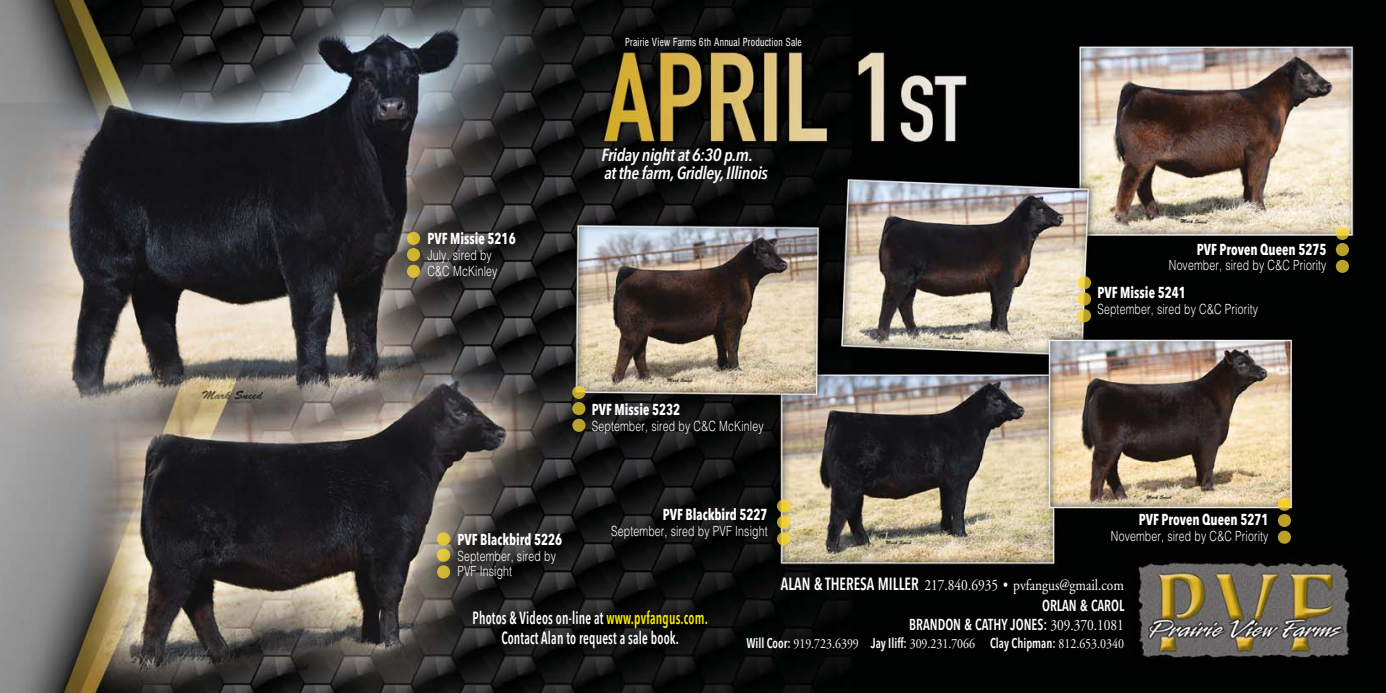
<style>
.page{position:relative;width:1386px;height:693px;background:#fff}
.page>*{position:absolute;margin:0;border:0;box-sizing:border-box;transform-origin:0 0}
.t1{font:600 17.5px/19.2px "Avenir Next Condensed";letter-spacing:.015em;color:#fff;text-align:center;scale:.73 1}
.t2{font:italic 600 17.5px/17.5px "Avenir Next Condensed";letter-spacing:-.025em;color:#fff}
.t3{font:700 15.75px "Avenir Next Condensed";color:#fff;scale:.85 1}
.t4{font:15.75px "Adobe Garamond";color:#fff;scale:.85 1}
.t5{font:600 15.75px/19.2px "Avenir Next Condensed";color:#fff;text-align:right;scale:.85 1}
.t6{font:300 14px/15.8px "Helvetica";letter-spacing:.015em;color:#fff;scale:.75 1}
.t7{font:14px "Adobe Garamond";color:#fff;scale:.85 1}
.t8{font:condensed 12.25px "Nimbus San D";letter-spacing:.025em;color:#fff;scale:.85 1}
.s1{font-family:"Avenir Next Condensed";font-weight:600;font-size:17.5px}
.s2{font-family:"Nimbus San D";font-stretch:condensed}
.s3{font-family:"Adobe Garamond";font-weight:400}
.s4{font-family:"Avenir Next Condensed";font-weight:600}
.s5{color:#fff200}
</style>
<div class="page">
<img style="left:0;top:0;width:1386px;height:693px">
<svg style="left:407px;top:232px;width:13px;height:46px"></svg>
<img style="left:423px;top:590px;width:336px;height:95px">
<img style="left:777px;top:532px;width:13px;height:14px">
<svg style="left:777px;top:516px;width:13px;height:13px"></svg>
<img style="left:777px;top:499px;width:13px;height:14px">
<svg style="left:437px;top:549px;width:13px;height:29px"></svg>
<img style="left:437px;top:532px;width:13px;height:14px">
<svg style="left:572px;top:386px;width:13px;height:46px"></svg>
<svg style="left:1078px;top:309px;width:13px;height:13px"></svg>
<img style="left:1078px;top:292px;width:13px;height:14px">
<svg style="left:1078px;top:276px;width:13px;height:13px"></svg>
<svg style="left:1336px;top:227px;width:13px;height:46px"></svg>
<svg style="left:1278px;top:498px;width:13px;height:46px"></svg>
<p class="t8" style="left:625px;top:38px;width:209px">Prairie View Farms 6th Annual Production Sale</p>
<p class="t3" style="left:427px;top:230px;width:105px">PVF Missie 5216</p>
<p class="t6" style="left:427px;top:249px;width:95px">July, sired by<br>C&amp;C McKinley</p>
<p class="t2" style="left:601px;top:148px;width:168px">Friday night at 6:30 p.m. at the farm, Gridley, Illinois</p>
<p class="t3" style="left:592px;top:400px;width:105px">PVF Missie 5232</p>
<p class="t6" style="left:592px;top:419px;width:230px">September, sired by C&amp;C McKinley</p>
<p class="t3" style="left:1197px;top:240px;width:154px">PVF Proven Queen 5275</p>
<p class="t6" style="left:1169px;top:259px;width:212px">November, sired by C&amp;C Priority</p>
<p class="t3" style="left:1098px;top:283px;width:105px">PVF Missie 5241</p>
<p class="t6" style="left:1098px;top:302px;width:216px">September, sired by C&amp;C Priority</p>
<p class="t3" style="left:663px;top:506px;width:125px">PVF Blackbird 5227</p>
<p class="t6" style="left:611px;top:525px;width:210px">September, sired by PVF Insight</p>
<p class="t3" style="left:1139px;top:511px;width:154px">PVF Proven Queen 5271</p>
<p class="t6" style="left:1111px;top:530px;width:212px">November, sired by C&amp;C Priority</p>
<p class="t3" style="left:457px;top:530px;width:125px">PVF Blackbird 5226</p>
<p class="t6" style="left:457px;top:549px;width:133px">September, sired by<br>PVF Insight</p>
<p class="t4" style="left:781px;top:579px;width:405px"><span class="s1">ALAN &amp; THERESA MILLER</span> 217.840.6935 <span class="s2">•</span> pvfangus@gmail.com</p>
<p class="t5" style="left:909px;top:597px;width:254px">ORLAN &amp; CAROL<br>BRANDON &amp; CATHY JONES: <span class="s3">309.370.1081</span></p>
<p class="t7" style="left:746px;top:638px;width:446px"><span class="s4">Will Coor:</span> 919.723.6399 <span class="s4">Jay Iliff:</span> 309.231.7066 <span class="s4">Clay Chipman:</span> 812.653.0340</p>
<p class="t1" style="left:473px;top:610px;width:324px">Photos &amp; Videos on-line at <span class="s5">www.pvfangus.com.<br></span>Contact Alan to request a sale book.</p>
</div>
